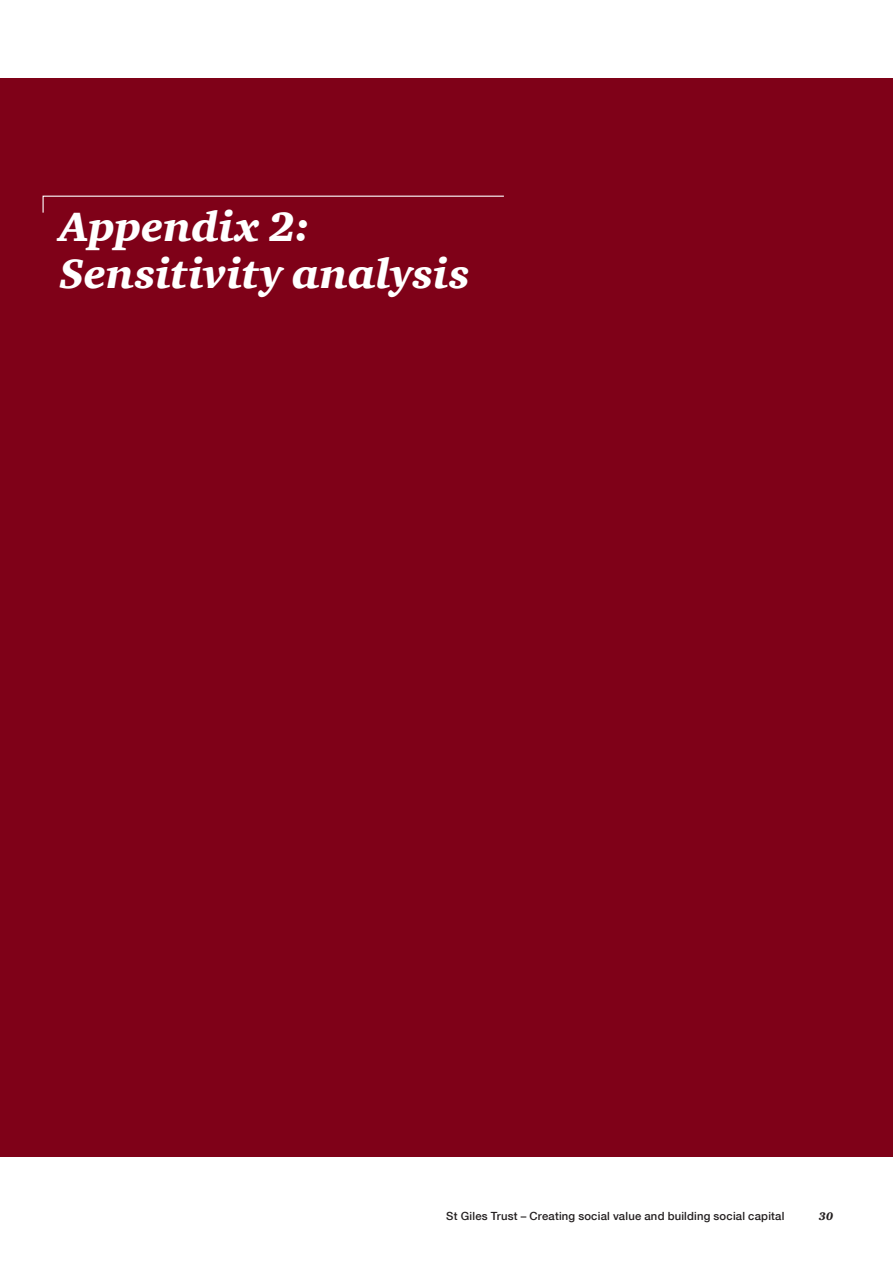
<style>
.page{position:relative;width:893px;height:1263px;background:#fff}
.page>*{position:absolute;margin:0;border:0;box-sizing:border-box;transform-origin:0 0}
.Section_head{font:italic 900 42px "ITC Charter Com";color:#fff}
.t1{font:500 11.25px "Helvetica Neue LT Com";letter-spacing:.02em;color:#231f20}
.t2{font:italic 900 11.25px "ITC Charter Com";color:#231f20}
</style>
<div class="page">
<div style="left:0;top:78px;width:893px;height:1079px;background:#7f0118"></div>
<svg style="left:42px;top:195px;width:462px;height:18px"></svg>
<p class="Section_head" style="left:60px;top:201px;width:253px">Appendix 2:</p>
<p class="Section_head" style="left:60px;top:248px;width:412px">Sensitivity analysis</p>
<p class="t1" style="left:446px;top:1210px;width:340px">St Giles Trust – Creating social value and building social capital</p>
<p class="t2" style="left:819px;top:1210px;width:16px">30</p>
</div>
